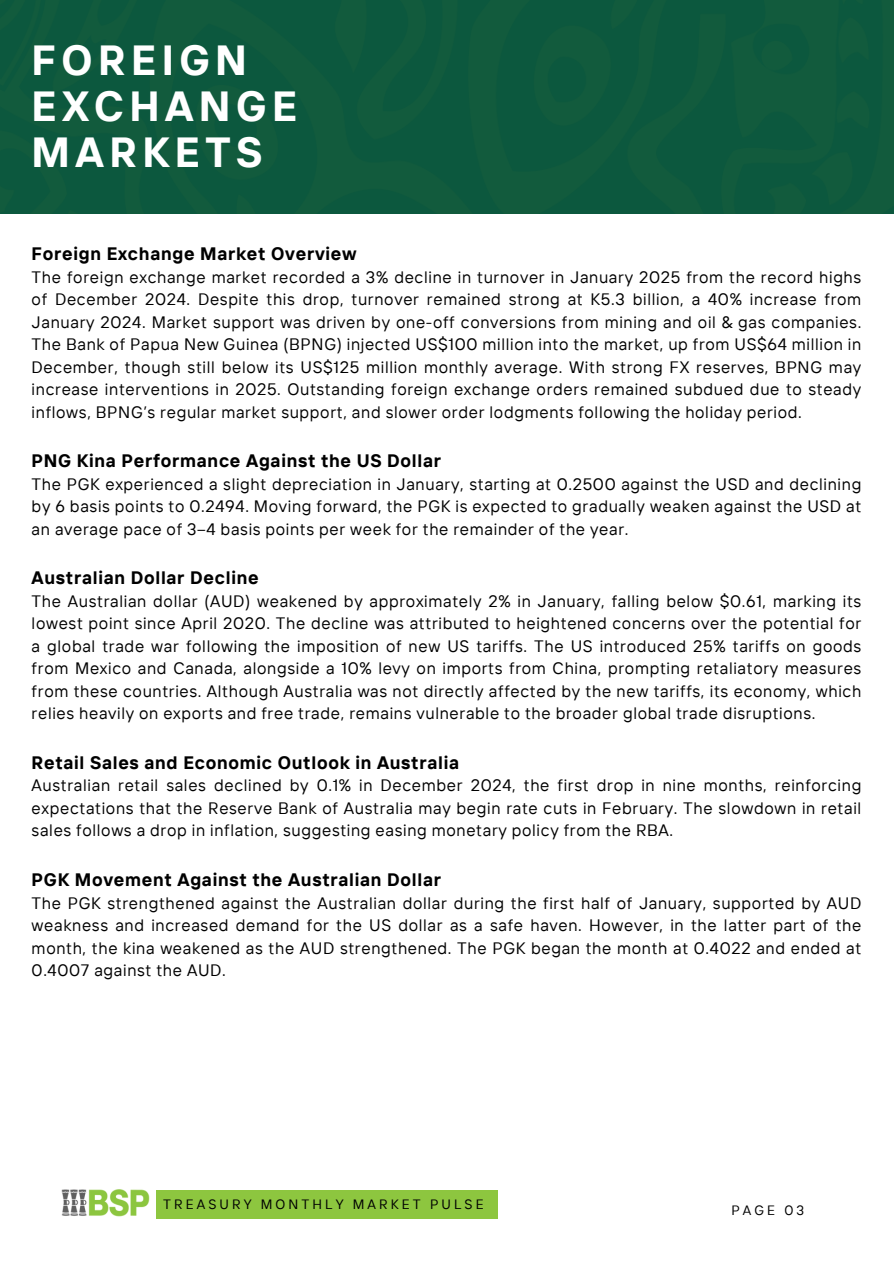
<style>
.page{position:relative;width:894px;height:1264px;background:#fff}
.page>*{position:absolute;margin:0;border:0;box-sizing:border-box;transform-origin:0 0}
.t1{font:700 42px/46.2px "TT Interphases";letter-spacing:.13em;color:#fff}
.t2{font:700 18px "TT Interphases";letter-spacing:.04em;color:#000}
.t3{font:16.5px/22.5px "TT Interphases";letter-spacing:.04em;color:#000;text-align:justify}
.t4{font:13.5px "TT Interphases";letter-spacing:.23em;color:#000001}
</style>
<div class="page">
<div style="left:0;top:0;width:893px;height:214px;background:#0c583e"></div>
<img style="left:61px;top:1189px;width:96px;height:30px">
<div style="left:156px;top:1189px;width:341px;height:29px;background:#8dc63f"></div>
<p class="t1" style="left:32px;top:36px;width:267px">FOREIGN<br>EXCHANGE<br>MARKETS</p>
<h2 class="t2" style="left:32px;top:242px;width:326px">Foreign Exchange Market Overview</h2>
<h2 class="t3" style="left:32px;top:265px;width:830px">The foreign exchange market recorded a 3% decline in turnover in January 2025 from the record highs of December 2024. Despite this drop, turnover remained strong at K5.3 billion, a 40% increase from January 2024. Market support was driven by one-off conversions from mining and oil &amp; gas companies.<br>The Bank of Papua New Guinea (BPNG) injected US$100 million into the market, up from US$64 million in December, though still below its US$125 million monthly average. With strong FX reserves, BPNG may increase interventions in 2025. Outstanding foreign exchange orders remained subdued due to steady inflows, BPNG’s regular market support, and slower order lodgments following the holiday period.</h2>
<h2 class="t2" style="left:32px;top:449px;width:411px">PNG Kina Performance Against the US Dollar</h2>
<h2 class="t3" style="left:32px;top:472px;width:830px">The PGK experienced a slight depreciation in January, starting at 0.2500 against the USD and declining by 6 basis points to 0.2494. Moving forward, the PGK is expected to gradually weaken against the USD at an average pace of 3–4 basis points per week for the remainder of the year.</h2>
<h2 class="t2" style="left:32px;top:566px;width:228px">Australian Dollar Decline</h2>
<h2 class="t3" style="left:32px;top:589px;width:830px">The Australian dollar (AUD) weakened by approximately 2% in January, falling below $0.61, marking its lowest point since April 2020. The decline was attributed to heightened concerns over the potential for a global trade war following the imposition of new US tariffs. The US introduced 25% tariffs on goods from Mexico and Canada, alongside a 10% levy on imports from China, prompting retaliatory measures from these countries. Although Australia was not directly affected by the new tariffs, its economy, which relies heavily on exports and free trade, remains vulnerable to the broader global trade disruptions.</h2>
<h2 class="t2" style="left:32px;top:751px;width:429px">Retail Sales and Economic Outlook in Australia</h2>
<h2 class="t3" style="left:32px;top:774px;width:830px">Australian retail sales declined by 0.1% in December 2024, the first drop in nine months, reinforcing expectations that the Reserve Bank of Australia may begin rate cuts in February. The slowdown in retail sales follows a drop in inflation, suggesting easing monetary policy from the RBA.</h2>
<p class="t2" style="left:32px;top:868px;width:411px">PGK Movement Against the Australian Dollar</p>
<p class="t3" style="left:32px;top:891px;width:830px">The PGK strengthened against the Australian dollar during the first half of January, supported by AUD weakness and increased demand for the US dollar as a safe haven. However, in the latter part of the month, the kina weakened as the AUD strengthened. The PGK began the month at 0.4022 and ended at 0.4007 against the AUD.</p>
<h2 class="t4" style="left:163px;top:1195px;width:322px">TREASURY MONTHLY MARKET PULSE</h2>
<h1 class="t4" style="left:731px;top:1201px;width:74px">PAGE 03</h1>
</div>
